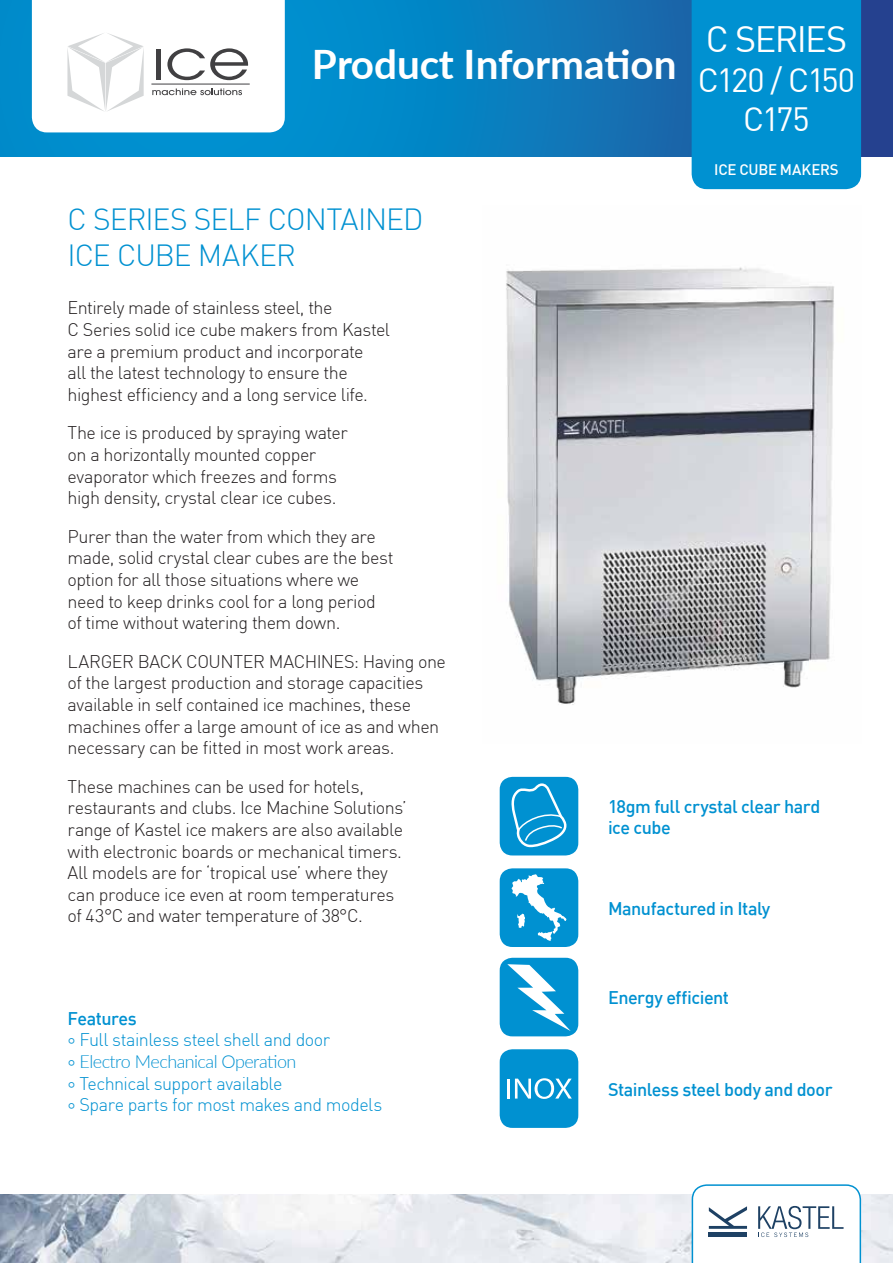
<style>
.page{position:relative;width:893px;height:1263px;background:#fff}
.page>*{position:absolute;margin:0;border:0;box-sizing:border-box;transform-origin:0 0}
.t1{font:700 40.5px "Lato";color:#fff}
.t2{font:36px "DIN";letter-spacing:-.045em;color:#fff}
.t3{font:33px/39.6px "DIN";letter-spacing:-.06em;color:#fff;text-align:center}
.t4{font:300 30px/36px "DIN";letter-spacing:-.03em;color:#0091d1}
.t5{font:300 18px/21.6px "DIN";letter-spacing:-.03em;color:#231f20}
.t6{font:500 18px/21.6px "DIN";letter-spacing:-.025em;color:#0091d1}
.t7{font:300 18px/21.6px "DIN";letter-spacing:-.03em;color:#0091d1}
.t8{font:300 18px "Lato";letter-spacing:-.03em;color:#0091d1}
.t9{font:500 15px "DIN";letter-spacing:-.015em;color:#fff}
.s1{font-family:"DIN"}
</style>
<div class="page">
<svg style="left:0;top:0;width:893px;height:156px;background:#0a7cbd"></svg>
<img style="left:0;top:1194px;width:893px;height:69px">
<div style="left:692px;top:0;width:169px;height:189px;background:#0091d1"></div>
<svg style="left:32px;top:0;width:253px;height:132px"></svg>
<hr style="left:151px;top:84px;width:99px;height:1px;background:#414042">
<img style="left:506px;top:267px;width:328px;height:438px">
<svg style="left:692px;top:1184px;width:169px;height:79px"></svg>
<div style="left:500px;top:777px;width:78px;height:78px;background:#0091d1;border-radius:13px"></div>
<div style="left:500px;top:868px;width:78px;height:79px;background:#0091d1;border-radius:13px"></div>
<div style="left:500px;top:958px;width:78px;height:78px;background:#0091d1;border-radius:13px"></div>
<div style="left:500px;top:1049px;width:78px;height:79px;background:#0091d1;border-radius:13px"></div>
<svg style="left:511px;top:783px;width:56px;height:65px"></svg>
<svg style="left:511px;top:874px;width:55px;height:67px"></svg>
<svg style="left:507px;top:964px;width:64px;height:67px"></svg>
<hr style="left:507px;top:1078px;width:3px;height:20px;background:#fff">
<svg style="left:515px;top:1078px;width:57px;height:21px"></svg>
<h1 class="t1" style="left:312px;top:34px;width:366px">Product Information</h1>
<h2 class="t2" style="left:706px;top:17px;width:143px">C SERIES</h2>
<h3 class="t3" style="left:698px;top:59px;width:159px">C120 / C150<br>C175</h3>
<p class="t9" style="left:714px;top:160px;width:126px">ICE CUBE MAKERS</p>
<h3 class="t4" style="left:68px;top:201px;width:357px">C SERIES SELF CONTAINED<br>ICE CUBE MAKER</h3>
<p class="t5" style="left:68px;top:297px;width:324px">Entirely made of stainless steel, the<br>C Series solid ice cube makers from Kastel are a premium product and incorporate<br>all the latest technology to ensure the highest efficiency and a long service life.</p>
<p class="t5" style="left:68px;top:422px;width:282px">The ice is produced by spraying water on a horizontally mounted copper evaporator which freezes and forms high density, crystal clear ice cubes.</p>
<p class="t5" style="left:68px;top:525px;width:327px">Purer than the water from which they are made, solid crystal clear cubes are the best option for all those situations where we need to keep drinks cool for a long period of time without watering them down.</p>
<p class="t5" style="left:68px;top:650px;width:380px">LARGER BACK COUNTER MACHINES: Having one of the largest production and storage capacities available in self contained ice machines, these machines offer a large amount of ice as and when necessary can be fitted in most work areas.</p>
<p class="t5" style="left:68px;top:775px;width:341px">These machines can be used for hotels, restaurants and clubs. Ice Machine Solutions’ range of Kastel ice makers are also available with electronic boards or mechanical timers.<br>All models are for ‘tropical use’ where they can produce ice even at room temperatures of 43°C and water temperature of 38°C.</p>
<p class="t6" style="left:68px;top:1007px;width:71px">Features</p>
<p class="t7" style="left:68px;top:1029px;width:264px">° Full stainless steel shell and door</p>
<p class="t8" style="left:68px;top:1049px;width:230px"><span class="s1">°</span> Electro Mechanical Operation</p>
<p class="t7" style="left:68px;top:1072px;width:316px">° Technical support available<br>° Spare parts for most makes and models</p>
<p class="t6" style="left:608px;top:795px;width:214px">18gm full crystal clear hard ice cube</p>
<p class="t6" style="left:608px;top:897px;width:164px">Manufactured in Italy</p>
<p class="t6" style="left:608px;top:986px;width:123px">Energy efficient</p>
<p class="t6" style="left:608px;top:1078px;width:226px">Stainless steel body and door</p>
</div>
